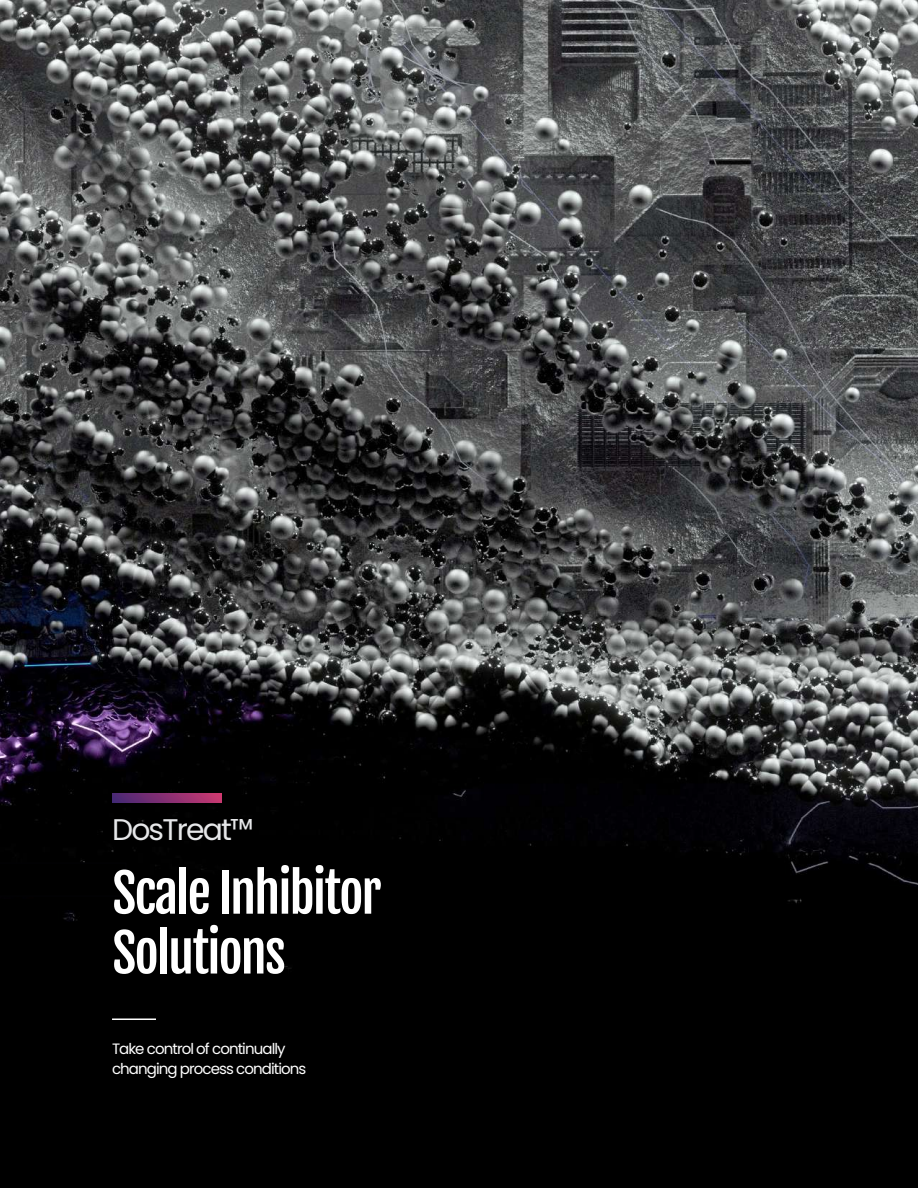
<style>
.page{position:relative;width:918px;height:1188px;background:#fff}
.page>*{position:absolute;margin:0;border:0;box-sizing:border-box;transform-origin:0 0}
.t1{font:52.5px/59.8px "Fjalla One";letter-spacing:-.04em;color:#fff}
.t2{font:29.85px "Poppins";letter-spacing:-.06em;color:#e6e7e9}
.t3{font:15px/20px "Poppins";letter-spacing:-.06em;color:#fff}
</style>
<div class="page">
<img style="left:0;top:0;width:918px;height:1188px">
<div style="left:0;top:862px;width:127px;height:35px;background:#000"></div>
<svg style="left:112px;top:794px;width:110px;height:9px"></svg>
<hr style="left:112px;top:1018px;width:44px;height:2px;background:#fff">
<h2 class="t2" style="left:112px;top:812px;width:143px">DosTreat™</h2>
<h1 class="t1" style="left:112px;top:863px;width:271px">Scale Inhibitor<br>Solutions</h1>
<p class="t3" style="left:112px;top:1039px;width:196px">Take control of continually changing process conditions</p>
</div>
